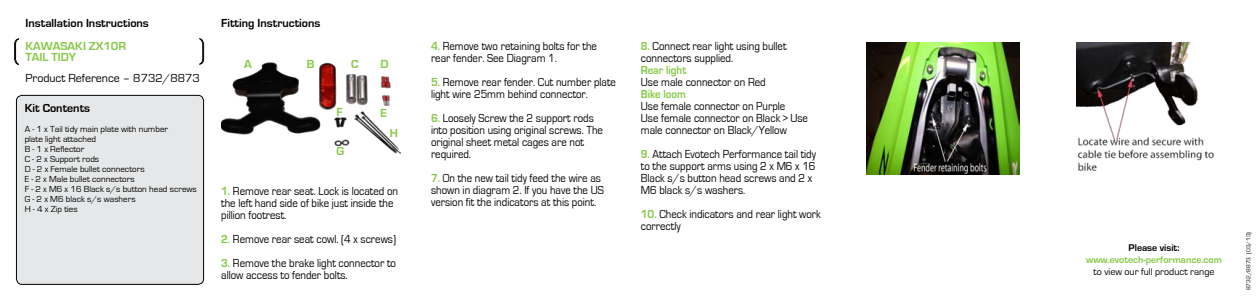
<style>
.page{position:relative;width:1259px;height:298px;background:#fff}
.page>*{position:absolute;margin:0;border:0;box-sizing:border-box;transform-origin:0 0}
.t1{font:12px/12px "Eurostile";color:#000;scale:.9 1}
.t2{font:700 12px "Eurostile";color:#000}
.t3{font:700 12px "Eurostile";color:#86c946}
.t4{font:12px "Eurostile";color:#000}
.t5{font:700 12px "Eurostile";color:#86c946;scale:.9 1}
.t6{font:700 10px "Eurostile";color:#86c946}
.t7{font:10px "Eurostile";color:#000}
.t8{font:700 10px "Eurostile";color:#000}
.t9{font:9px/10px "Eurostile";color:#000}
.t10{font:6px "Eurostile";color:#000}
.s1{font-weight:700;color:#86c946}
</style>
<div class="page">
<div style="left:16px;top:95px;width:188px;height:189px;background:#e6e7e8;border-radius:6px"></div>
<div style="left:16px;top:95px;width:188px;height:189px;border:1px solid #000;border-radius:6px"></div>
<div style="left:14px;top:38px;width:190px;height:27px;border:1px solid #000;border-radius:6px"></div>
<div style="left:19px;top:34px;width:180px;height:35px;background:#fff;border-radius:6px"></div>
<img style="left:221px;top:62px;width:179px;height:92px">
<img style="left:866px;top:42px;width:153px;height:132px">
<img style="left:1076px;top:42px;width:138px;height:129px">
<p class="t2" style="left:26px;top:17px;width:125px">Installation Instructions</p>
<p class="t3" style="left:26px;top:40px;width:17px">Kawasaki</p>
<p class="t3" style="left:89px;top:40px;width:39px">ZX10R</p>
<p class="t3" style="left:26px;top:51px;width:52px">Tail Tidy</p>
<p class="t4" style="left:26px;top:72px;width:176px">Product Reference – 8732/8873</p>
<p class="t2" style="left:25px;top:101px;width:67px">Kit Contents</p>
<p class="t9" style="left:25px;top:124px;width:174px">A - 1 x Tail tidy main plate with number<br>plate light attached<br>B - 1 x Reflector<br>C - 2 x Support rods<br>D - 2 x Female bullet connectors<br>E - 2 x Male bullet connectors<br>F - 2 x M6 x 16 Black s/s button head screws<br>G - 2 x M6 black s/s washers<br>H - 4 x Zip ties</p>
<p class="t2" style="left:221px;top:17px;width:101px">Fitting Instructions</p>
<p class="t3" style="left:244px;top:57px;width:9px">A</p>
<p class="t3" style="left:307px;top:57px;width:9px">B</p>
<p class="t3" style="left:351px;top:57px;width:9px">C</p>
<p class="t3" style="left:380px;top:57px;width:10px">D</p>
<p class="t3" style="left:337px;top:106px;width:8px">F</p>
<p class="t3" style="left:380px;top:106px;width:8px">E</p>
<p class="t3" style="left:337px;top:145px;width:9px">G</p>
<p class="t3" style="left:390px;top:126px;width:10px">H</p>
<p class="t1" style="left:221px;top:185px;width:198px"><span class="s1">1.</span> Remove rear seat. Lock is located on the left hand side of bike just inside the pillion footrest.</p>
<p class="t1" style="left:221px;top:233px;width:196px"><span class="s1">2.</span> Remove rear seat cowl. (4 x screws)</p>
<p class="t1" style="left:221px;top:257px;width:196px"><span class="s1">3.</span> Remove the brake light connector to allow access to fender bolts.</p>
<p class="t1" style="left:431px;top:40px;width:186px"><span class="s1">4.</span> Remove two retaining bolts for the rear fender. See Diagram 1.</p>
<p class="t1" style="left:431px;top:76px;width:207px"><span class="s1">5.</span> Remove rear fender. Cut number plate light wire 25mm behind connector.</p>
<p class="t1" style="left:431px;top:112px;width:193px"><span class="s1">6.</span> Loosely Screw the 2 support rods into position using original screws. The original sheet metal cages are not required.</p>
<p class="t1" style="left:431px;top:172px;width:194px"><span class="s1">7.</span> On the new tail tidy feed the wire as shown in diagram 2. If you have the US version fit the indicators at this point.</p>
<p class="t1" style="left:641px;top:40px;width:163px"><span class="s1">8.</span> Connect rear light using bullet connectors supplied.</p>
<p class="t5" style="left:641px;top:63px;width:52px">Rear light</p>
<p class="t1" style="left:641px;top:76px;width:140px">Use male connector on Red</p>
<p class="t5" style="left:641px;top:87px;width:52px">Bike loom</p>
<p class="t1" style="left:641px;top:100px;width:187px">Use female connector on Purple<br>Use female connector on Black &gt; Use male connector on Black/Yellow</p>
<p class="t1" style="left:641px;top:148px;width:196px"><span class="s1">9.</span> Attach Evotech Performance tail tidy to the support arms using 2 x M6 x 16<br>Black s/s button head screws and 2 x<br>M6 black s/s washers.</p>
<p class="t1" style="left:641px;top:208px;width:202px"><span class="s1">10.</span> Check indicators and rear light work correctly</p>
<p class="t8" style="left:1128px;top:242px;width:52px">Please visit:</p>
<p class="t6" style="left:1086px;top:254px;width:137px">www.evotech-performance.com</p>
<p class="t7" style="left:1093px;top:266px;width:122px">to view our full product range</p>
<p class="t10" style="left:1245px;top:290px;width:60px;rotate:-90deg">8732/8873 (03/13)</p>
</div>
